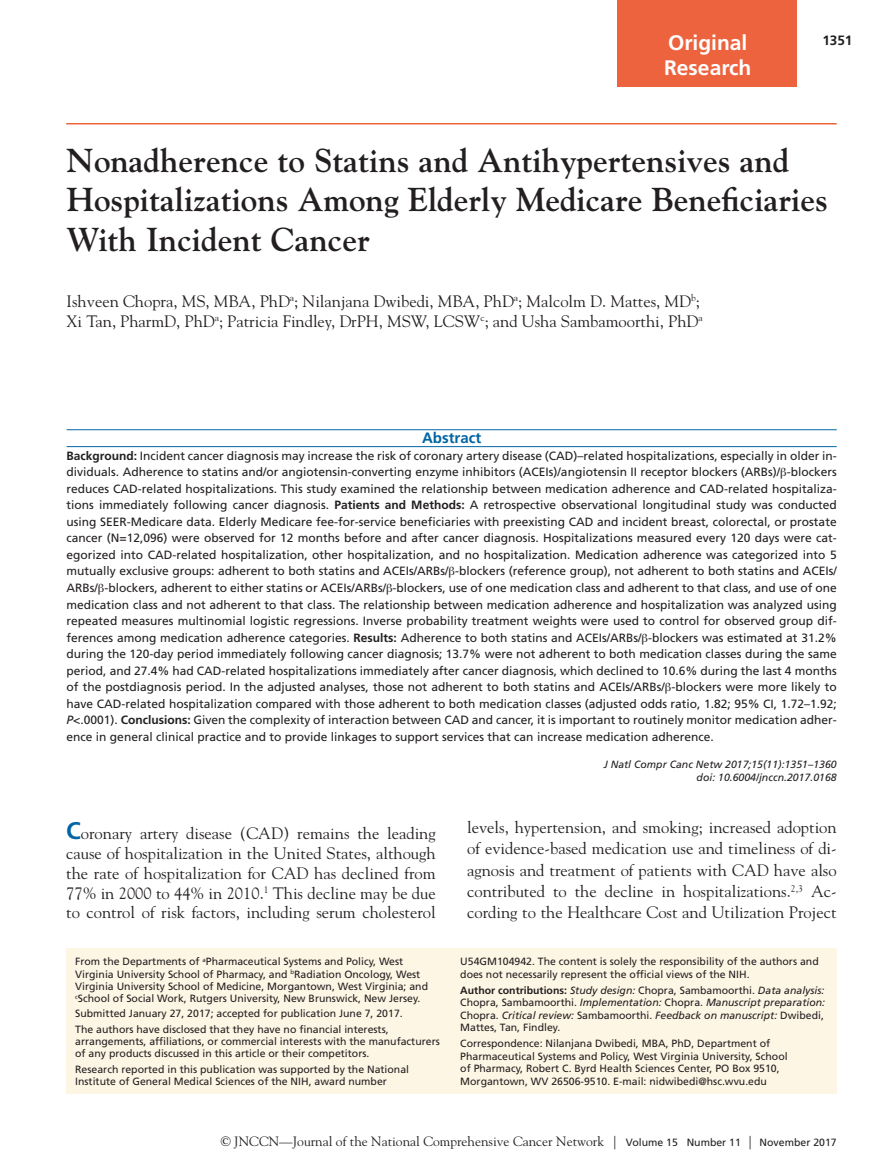
<style>
.page{position:relative;width:878px;height:1175px;background:#fff}
.page>*{position:absolute;margin:0;border:0;box-sizing:border-box;transform-origin:0 0}
.OAT{font:700 33px/39.6px "Goudy Std";color:#231f20}
.t1{font:700 21px/25.2px "Frutiger LT Std";color:#fff}
.TXT__opening_para{font:16.5px/19.8px "Goudy Std";color:#231f20;text-align:justify}
.ABS_Header{font:700 15px "Frutiger LT Std";color:#0065a4}
.t2{font:13.5px "Goudy Std";color:#231f20}
.t3{font:700 13.5px "Frutiger LT Std";color:#231f20}
.ABS{font:12px/16.5px "Frutiger LT Std";color:#231f20;text-align:justify}
.OFN1{font:10.5px/12.3px "Frutiger LT Std";color:#231f20}
.OFN1-2{font:italic 10.5px/12.6px "Frutiger LT Std";color:#231f20;text-align:justify}
.Citation{font:italic 10.5px/13.5px "Frutiger LT Std";color:#231f20;text-align:right}
.s1{font-weight:700}
.s2{font-style:italic}
.s3{font-family:"Frutiger LT Std";font-weight:700;font-size:24px;color:#0065a4}
.s4{font-weight:700;font-style:normal}
.s5{font-style:normal}
.s6{font-family:"Frutiger LT Std";font-size:10.5px}
</style>
<div class="page">
<div style="left:617px;top:0;width:179px;height:87px;background:#ed633e"></div>
<hr style="left:66px;top:123px;width:770px;height:1px;background:#ed633e">
<hr style="left:67px;top:429px;width:769px;height:1px;background:#0065a4">
<hr style="left:67px;top:446px;width:769px;height:1px;background:#0065a4">
<div style="left:66px;top:948px;width:770px;height:146px;background:#fef6e5"></div>
<h2 class="t1" style="left:664px;top:30px;width:89px">Original<br>Research</h2>
<p class="t3" style="left:822px;top:32px;width:32px">1351</p>
<p class="OAT" style="left:67px;top:140px;width:762px">Nonadherence to Statins and Antihypertensives and<br>Hospitalizations Among Elderly Medicare Beneficiaries<br>With Incident Cancer</p>
<p class="TXT__opening_para" style="left:67px;top:291px;width:637px">Ishveen Chopra, MS, MBA, PhD<sup>a</sup>; Nilanjana Dwibedi, MBA, PhD<sup>a</sup>; Malcolm D. Mattes, MD<sup>b</sup>;<br>Xi Tan, PharmD, PhD<sup>a</sup>; Patricia Findley, DrPH, MSW, LCSW<sup>c</sup>; and Usha Sambamoorthi, PhD<sup>a</sup></p>
<p class="ABS_Header" style="left:422px;top:429px;width:61px">Abstract</p>
<p class="ABS" style="left:67px;top:447px;width:771px"><span class="s1">Background:</span> Incident cancer diagnosis may increase the risk of coronary artery disease (CAD)–related hospitalizations, especially in older in&shy;dividuals. Adherence to statins and/or angiotensin-converting enzyme inhibitors (ACEIs)/angiotensin II receptor blockers (ARBs)/ -blockers reduces CAD-related hospitalizations. This study examined the relationship between medication adherence and CAD-related hospitaliza&shy;tions immediately following cancer diagnosis. <span class="s1">Patients and Methods:</span> A retrospective observational longitudinal study was conducted using SEER-Medicare data. Elderly Medicare fee-for-service beneficiaries with preexisting CAD and incident breast, colorectal, or prostate cancer (N=12,096) were observed for 12 months before and after cancer diagnosis. Hospitalizations measured every 120 days were cat&shy;egorized into CAD-related hospitalization, other hospitalization, and no hospitalization. Medication adherence was categorized into 5 mutually exclusive groups: adherent to both statins and ACEIs/ARBs/ -blockers (reference group), not adherent to both statins and ACEIs/ ARBs/ -blockers, adherent to either statins or ACEIs/ARBs/ -blockers, use of one medication class and adherent to that class, and use of one medication class and not adherent to that class. The relationship between medication adherence and hospitalization was analyzed using repeated measures multinomial logistic regressions. Inverse probability treatment weights were used to control for observed group dif&shy;ferences among medication adherence categories. <span class="s1">Results:</span> Adherence to both statins and ACEIs/ARBs/ -blockers was estimated at 31.2% during the 120-day period immediately following cancer diagnosis; 13.7% were not adherent to both medication classes during the same period, and 27.4% had CAD-related hospitalizations immediately after cancer diagnosis, which declined to 10.6% during the last 4 months of the postdiagnosis period. In the adjusted analyses, those not adherent to both statins and ACEIs/ARBs/ -blockers were more likely to have CAD-related hospitalization compared with those adherent to both medication classes (adjusted odds ratio, 1.82; 95% CI, 1.72–1.92; <span class="s2">P</span>&lt;.0001). <span class="s1">Conclusions:</span> Given the complexity of interaction between CAD and cancer, it is important to routinely monitor medication adher&shy;ence in general clinical practice and to provide linkages to support services that can increase medication adherence.</p>
<p class="Citation" style="left:603px;top:757px;width:234px">J Natl Compr Canc Netw 2017;15(11):1351–1360 doi: 10.6004/jnccn.2017.0168</p>
<p class="TXT__opening_para" style="left:66px;top:823px;width:371px"><span class="s3">C</span>oronary artery disease (CAD) remains the leading cause of hospitalization in the United States, although the rate of hospitalization for CAD has declined from 77% in 2000 to 44% in 2010.<sup>1</sup> This decline may be due to control of risk factors, including serum cholesterol</p>
<p class="OFN1" style="left:75px;top:955px;width:354px">From the Departments of <sup>a</sup>Pharmaceutical Systems and Policy, West Virginia University School of Pharmacy, and <sup>b</sup>Radiation Oncology, West Virginia University School of Medicine, Morgantown, West Virginia; and <sup>c</sup>School of Social Work, Rutgers University, New Brunswick, New Jersey.</p>
<p class="OFN1" style="left:75px;top:1007px;width:329px">Submitted January 27, 2017; accepted for publication June 7, 2017.</p>
<p class="OFN1" style="left:75px;top:1023px;width:366px">The authors have disclosed that they have no financial interests, arrangements, affiliations, or commercial interests with the manufacturers of any products discussed in this article or their competitors.</p>
<p class="OFN1" style="left:75px;top:1062px;width:335px">Research reported in this publication was supported by the National<br>Institute of General Medical Sciences of the NIH, award number</p>
<p class="TXT__opening_para" style="left:467px;top:816px;width:371px;line-height:21.3px">levels, hypertension, and smoking; increased adoption of evidence-based medication use and timeliness of di&shy;agnosis and treatment of patients with CAD have also contributed to the decline in hospitalizations.<sup>2,3</sup> Ac&shy;cording to the Healthcare Cost and Utilization Project</p>
<p class="OFN1" style="left:460px;top:955px;width:360px">U54GM104942. The content is solely the responsibility of the authors and does not necessarily represent the official views of the NIH.</p>
<p class="OFN1-2" style="left:460px;top:983px;width:366px"><span class="s4">Author contributions:</span> Study design: <span class="s5">Chopra, Sambamoorthi.</span> Data analysis:<br><span class="s5">Chopra, Sambamoorthi.</span> Implementation: <span class="s5">Chopra.</span> Manuscript preparation:<br><span class="s5">Chopra.</span> Critical review: <span class="s5">Sambamoorthi.</span> Feedback on manuscript: <span class="s5">Dwibedi, Mattes, Tan, Findley.</span></p>
<p class="OFN1" style="left:460px;top:1037px;width:329px">Correspondence: Nilanjana Dwibedi, MBA, PhD, Department of Pharmaceutical Systems and Policy, West Virginia University, School of Pharmacy, Robert C. Byrd Health Sciences Center, PO Box 9510, Morgantown, WV 26506-9510. E-mail: nidwibedi@hsc.wvu.edu</p>
<p class="t2" style="left:221px;top:1132px;width:617px">© JNCCN—Journal of the National Comprehensive Cancer Network | <span class="s6">Volume 15 Number 11</span> | <span class="s6">November 2017</span></p>
</div>
